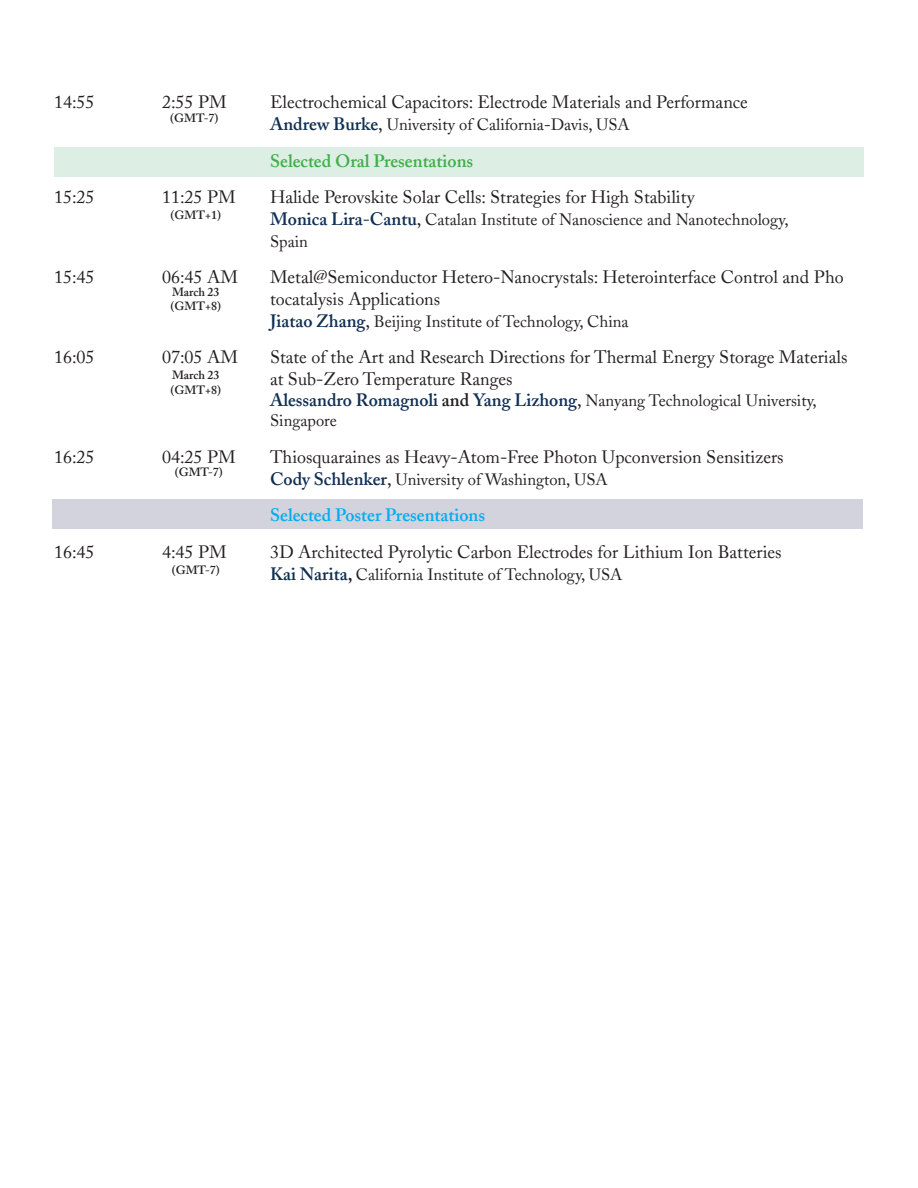
<style>
.page{position:relative;width:918px;height:1188px;background:#fff}
.page>*{position:absolute;margin:0;border:0;box-sizing:border-box;transform-origin:0 0}
.t1{font:18px/21.6px "Adobe Caslon";color:#231f20}
.t2{font:600 18px "Adobe Caslon";color:#00aeef}
.t3{font:600 18px "Adobe Caslon";color:#40ae49}
.t4{font:16.5px/21.6px "Adobe Caslon";color:#231f20}
.t5{font:600 12px/14.4px "Adobe Caslon";color:#231f20}
.s1{font-weight:600;font-size:18px;color:#102f53}
.s2{font-size:18px}
.s3{font-weight:600;font-size:18px}
.s4{font-weight:600;font-size:18px;color:#0e3052}
</style>
<div class="page">
<div style="left:52px;top:500px;width:810px;height:29px;background:#d2d3dd"></div>
<div style="left:54px;top:147px;width:810px;height:29px;background:#ddefe4"></div>
<p class="t1" style="left:54px;top:92px;width:42px">14:55</p>
<p class="t1" style="left:162px;top:92px;width:66px">2:55 PM</p>
<p class="t1" style="left:270px;top:92px;width:479px">Electrochemical Capacitors: Electrode Materials and Performance</p>
<p class="t4" style="left:270px;top:114px;width:361px"><span class="s1">Andrew Burke</span><span class="s2">,</span> University of California-Davis, USA</p>
<p class="t3" style="left:270px;top:150px;width:205px">Selected Oral Presentations</p>
<p class="t1" style="left:54px;top:187px;width:42px">15:25</p>
<p class="t1" style="left:162px;top:187px;width:75px">11:25 PM</p>
<p class="t1" style="left:270px;top:187px;width:426px">Halide Perovskite Solar Cells: Strategies for High Stability</p>
<p class="t4" style="left:270px;top:209px;width:520px"><span class="s1">Monica Lira-Cantu</span><span class="s2">,</span> Catalan Institute of Nanoscience and Nanotechnology,<br>Spain</p>
<p class="t1" style="left:54px;top:267px;width:42px">15:45</p>
<p class="t1" style="left:162px;top:267px;width:78px">06:45 AM</p>
<p class="t1" style="left:270px;top:267px;width:575px">Metal@Semiconductor Hetero-Nanocrystals: Heterointerface Control and Pho tocatalysis Applications</p>
<p class="t4" style="left:270px;top:310px;width:360px"><span class="s1">Jiatao Zhang</span><span class="s2">,</span> Beijing Institute of Technology, China</p>
<p class="t1" style="left:54px;top:347px;width:42px">16:05</p>
<p class="t1" style="left:162px;top:347px;width:78px">07:05 AM</p>
<p class="t1" style="left:270px;top:347px;width:579px">State of the Art and Research Directions for Thermal Energy Storage Materials at Sub-Zero Temperature Ranges</p>
<p class="t4" style="left:270px;top:391px;width:548px;line-height:19.8px"><span class="s1">Alessandro Romagnoli</span> <span class="s3">and</span> <span class="s1">Yang Lizhong</span><span class="s2">,</span> Nanyang Technological University,<br>Singapore</p>
<p class="t1" style="left:54px;top:446px;width:42px">16:25</p>
<p class="t1" style="left:162px;top:446px;width:75px">04:25 PM</p>
<p class="t1" style="left:270px;top:446px;width:515px">Thiosquaraines as Heavy-Atom-Free Photon Upconversion Sensitizers</p>
<p class="t4" style="left:270px;top:468px;width:339px"><span class="s1">Cody Schlenker</span><span class="s2">,</span> University of Washington, USA</p>
<p class="t2" style="left:270px;top:504px;width:217px">Selected Poster Presentations</p>
<p class="t1" style="left:54px;top:541px;width:42px">16:45</p>
<p class="t1" style="left:162px;top:541px;width:66px">4:45 PM</p>
<p class="t1" style="left:270px;top:541px;width:513px">3D Architected Pyrolytic Carbon Electrodes for Lithium Ion Batteries</p>
<p class="t4" style="left:270px;top:563px;width:354px"><span class="s4">Kai Narita</span><span class="s3">,</span> California Institute of Technology, USA</p>
<p class="t5" style="left:170px;top:111px;width:50px">(GMT-7)</p>
<p class="t5" style="left:171px;top:208px;width:52px">(GMT+1)</p>
<p class="t5" style="left:171px;top:285px;width:52px">March 23 (GMT+8)</p>
<p class="t5" style="left:171px;top:368px;width:52px">March 23 (GMT+8)</p>
<p class="t5" style="left:175px;top:465px;width:50px">(GMT-7)</p>
<p class="t5" style="left:172px;top:562px;width:50px">(GMT-7)</p>
</div>
